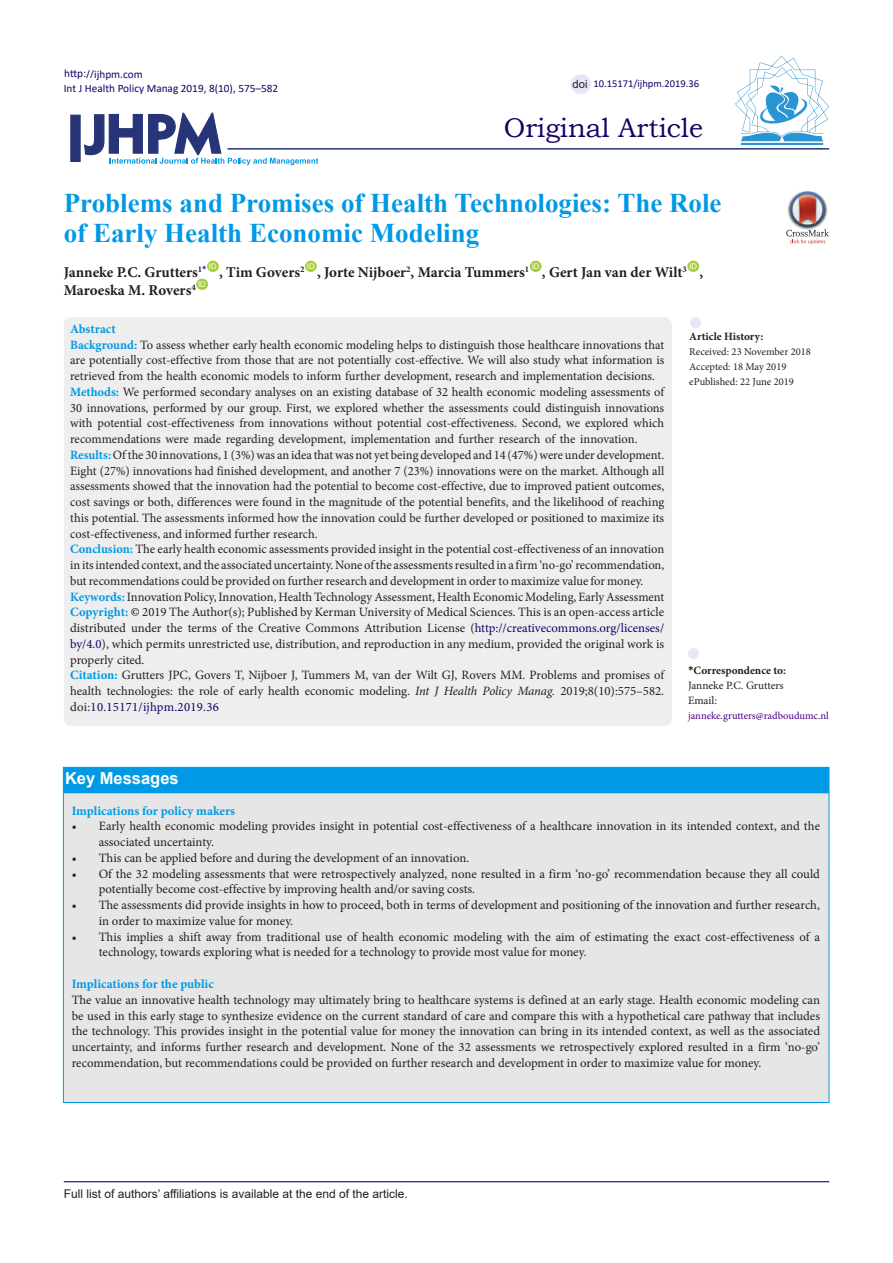
<style>
.page{position:relative;width:893px;height:1263px;background:#fff}
.page>*{position:absolute;margin:0;border:0;box-sizing:border-box;transform-origin:0 0}
.Default{font:700 27px/30px "Times New Roman";color:#0099e5}
.t1{font:27px "Bookman Old Style";color:#190066}
.t2{font:700 16.5px "Arial";color:#fff}
.Default-2{font:700 15px "Minion Pro";letter-spacing:-.005em;color:#231f20}
.Default-3{font:12.75px/15.8px "Minion Pro";color:#231f20;text-align:justify}
.Default-4{font:700 12.75px "Minion Pro";color:#0099e5}
.t3{font:12px "Arial";color:#231f20}
.t4{font:11.25px "Calibri";color:#190066}
.t5{font:700 11.25px "Minion Pro";color:#231f20}
.t6{font:11.25px "Minion Pro";letter-spacing:-.005em;color:#231f20}
.t7{font:11.25px "Arial";color:#231f20}
.t8{font:10.5px "Minion Pro";color:#231f20}
.t9{font:10.5px "Minion Pro";letter-spacing:-.005em;color:#4b0082}
.t10{font:10.5px "Calibri";color:#190066}
.t11{font:7.8px "Arial";color:#fff}
.s1{font-weight:700;color:#0099e5}
.s2{color:#000}
.s3{color:#190066}
.s4{font-style:italic}
.s5{font-family:"Calibri"}
</style>
<div class="page">
<svg style="left:84px;top:112px;width:234px;height:53px"></svg>
<div style="left:70px;top:115px;width:11px;height:47px;background:#273578;border:1px solid #273578"></div>
<div style="left:207px;top:261px;width:12px;height:11px;background:#a6ce39;border-radius:50%"></div>
<div style="left:305px;top:261px;width:12px;height:11px;background:#a6ce39;border-radius:50%"></div>
<div style="left:530px;top:261px;width:12px;height:11px;background:#a6ce39;border-radius:50%"></div>
<div style="left:687px;top:261px;width:12px;height:11px;background:#a6ce39;border-radius:50%"></div>
<div style="left:196px;top:279px;width:12px;height:11px;background:#a6ce39;border-radius:50%"></div>
<hr style="left:227px;top:148px;width:602px;height:2px;background:#273578">
<div style="left:64px;top:317px;width:608px;height:409px;background:#eee;border-radius:8px"></div>
<div style="left:688px;top:648px;width:11px;height:11px;background:#e6e6fa;border-radius:50%"></div>
<div style="left:690px;top:317px;width:11px;height:11px;background:#e6e6fa;border-radius:50%"></div>
<hr style="left:64px;top:1181px;width:765px;height:1px;background:#190066">
<hr style="left:741px;top:143px;width:82px;height:2px;background:#2995d2">
<svg style="left:735px;top:56px;width:94px;height:85px"></svg>
<div style="left:571px;top:74px;width:20px;height:20px;background:#e6e6fa;border-radius:50%"></div>
<img style="left:801px;top:191px;width:13px;height:1px">
<svg style="left:786px;top:192px;width:43px;height:52px"></svg>
<div style="left:63px;top:767px;width:766px;height:336px;background:#e6e6e6;border:1px solid #0099e5"></div>
<div style="left:63px;top:767px;width:766px;height:26px;background:#0099e5;border:2px solid #0099e5"></div>
<p class="t4" style="left:64px;top:66px;width:80px">http://ijhpm.com</p>
<p class="t4" style="left:64px;top:81px;width:216px">Int J Health Policy Manag 2019, 8(10), 575–582</p>
<p class="t7" style="left:573px;top:76px;width:17px">doi</p>
<p class="t10" style="left:593px;top:76px;width:107px">10.15171/ijhpm.2019.36</p>
<p class="t1" style="left:504px;top:110px;width:201px">Original Article</p>
<p class="Default" style="left:64px;top:188px;width:659px">Problems and Promises of Health Technologies: The Role of Early Health Economic Modeling</p>
<p class="Default-2" style="left:64px;top:262px;width:144px">Janneke P.C. Grutters<sup>1</sup><sup>*</sup></p>
<p class="t11" style="left:209px;top:261px;width:9px">ID</p>
<p class="t11" style="left:307px;top:261px;width:9px">ID</p>
<p class="t11" style="left:532px;top:261px;width:9px">ID</p>
<p class="t11" style="left:689px;top:261px;width:9px">ID</p>
<p class="Default-2" style="left:219px;top:262px;width:87px">, Tim Govers<sup>2</sup></p>
<p class="Default-2" style="left:317px;top:262px;width:214px">, Jorte Nijboer<sup>2</sup>, Marcia Tummers<sup>1</sup></p>
<p class="Default-2" style="left:542px;top:262px;width:146px">, Gert Jan van der Wilt<sup>3</sup></p>
<p class="Default-2" style="left:700px;top:262px;width:5px">,</p>
<p class="t11" style="left:198px;top:279px;width:9px">ID</p>
<p class="Default-2" style="left:64px;top:280px;width:133px">Maroeska M. Rovers<sup>4</sup></p>
<p class="Default-4" style="left:70px;top:320px;width:47px">Abstract</p>
<p class="Default-3" style="left:70px;top:337px;width:596px"><span class="s1">Background:</span> To assess whether early health economic modeling helps to distinguish those healthcare innovations that are potentially cost-effective from those that are not potentially cost-effective. We will also study what information is retrieved from the health economic models to inform further development, research and implementation decisions.</p>
<p class="Default-3" style="left:70px;top:384px;width:596px"><span class="s1">Methods:</span> We performed secondary analyses on an existing database of 32 health economic modeling assessments of 30 innovations, performed by our group. First, we explored whether the assessments could distinguish innovations with potential cost-effectiveness from innovations without potential cost-effectiveness. Second, we explored which recommendations were made regarding development, implementation and further research of the innovation.</p>
<p class="Default-3" style="left:70px;top:447px;width:596px"><span class="s1">Results:</span> Of the 30 innovations, 1 (3%) was an idea that was not yet being developed and 14 (47%) were under development.<br>Eight (27%) innovations had finished development, and another 7 (23%) innovations were on the market. Although all assessments showed that the innovation had the potential to become cost-effective, due to improved patient outcomes, cost savings or both, differences were found in the magnitude of the potential benefits, and the likelihood of reaching this potential. The assessments informed how the innovation could be further developed or positioned to maximize its cost-effectiveness, and informed further research.</p>
<p class="Default-3" style="left:70px;top:541px;width:596px"><span class="s1">Conclusion:</span> The early health economic assessments provided insight in the potential cost-effectiveness of an innovation in its intended context, and the associated uncertainty. None of the assessments resulted in a firm ‘no-go’ recommendation, but recommendations could be provided on further research and development in order to maximize value for money.</p>
<p class="Default-3" style="left:70px;top:589px;width:596px"><span class="s1">Keywords:</span> Innovation Policy, Innovation, Health Technology Assessment, Health Economic Modeling, Early Assessment</p>
<p class="Default-3" style="left:70px;top:604px;width:596px"><span class="s1">Copyright:</span> <span class="s2">©</span> 2019 The Author(s); Published by Kerman University of Medical Sciences. This is an open-access article distributed under the terms of the Creative Commons Attribution License (<span class="s3">http://creativecommons.org/licenses/ by/4.0</span>), which permits unrestricted use, distribution, and reproduction in any medium, provided the original work is properly cited.</p>
<p class="Default-3" style="left:70px;top:667px;width:596px"><span class="s1">Citation:</span> Grutters JPC, Govers T, Nijboer J, Tummers M, van der Wilt GJ, Rovers MM. Problems and promises of health technologies: the role of early health economic modeling. <span class="s4">Int J Health Policy Manag.</span> 2019;8(10):575–582. doi:<span class="s3">10.15171/ijhpm.2019.36</span></p>
<p class="t5" style="left:688px;top:663px;width:99px"><span class="s5">*</span>Correspondence to:</p>
<p class="t5" style="left:689px;top:328px;width:76px">Article History:</p>
<p class="t8" style="left:689px;top:345px;width:123px">Received: 23 November 2018</p>
<p class="t8" style="left:689px;top:360px;width:99px">Accepted: 18 May 2019</p>
<p class="t8" style="left:689px;top:375px;width:106px">ePublished: 22 June 2019</p>
<p class="t6" style="left:688px;top:678px;width:97px">Janneke P.C. Grutters</p>
<p class="t6" style="left:688px;top:693px;width:30px">Email:</p>
<p class="t9" style="left:688px;top:709px;width:142px">janneke.grutters@radboudumc.nl</p>
<p class="t2" style="left:65px;top:766px;width:115px">Key Messages</p>
<p class="Default-4" style="left:72px;top:802px;width:165px">Implications for policy makers</p>
<p class="Default-3" style="left:99px;top:818px;width:723px;text-indent:-27px">• Early health economic modeling provides insight in potential cost-effectiveness of a healthcare innovation in its intended context, and the associated uncertainty.</p>
<p class="Default-3" style="left:72px;top:850px;width:399px">• This can be applied before and during the development of an innovation.</p>
<p class="Default-3" style="left:99px;top:866px;width:723px;text-indent:-27px">• Of the 32 modeling assessments that were retrospectively analyzed, none resulted in a firm ‘no-go’ recommendation because they all could potentially become cost-effective by improving health and/or saving costs.</p>
<p class="Default-3" style="left:99px;top:897px;width:723px;text-indent:-27px">• The assessments did provide insights in how to proceed, both in terms of development and positioning of the innovation and further research, in order to maximize value for money.</p>
<p class="Default-3" style="left:99px;top:929px;width:723px;text-indent:-27px">• This implies a shift away from traditional use of health economic modeling with the aim of estimating the exact cost-effectiveness of a technology, towards exploring what is needed for a technology to provide most value for money.</p>
<p class="Default-4" style="left:72px;top:975px;width:144px">Implications for the public</p>
<p class="Default-3" style="left:72px;top:992px;width:750px">The value an innovative health technology may ultimately bring to healthcare systems is defined at an early stage. Health economic modeling can be used in this early stage to synthesize evidence on the current standard of care and compare this with a hypothetical care pathway that includes the technology. This provides insight in the potential value for money the innovation can bring in its intended context, as well as the associated uncertainty, and informs further research and development. None of the 32 assessments we retrospectively explored resulted in a firm ‘no-go’ recommendation, but recommendations could be provided on further research and development in order to maximize value for money.</p>
<p class="t3" style="left:64px;top:1185px;width:346px">Full list of authors’ affiliations is available at the end of the article.</p>
</div>
